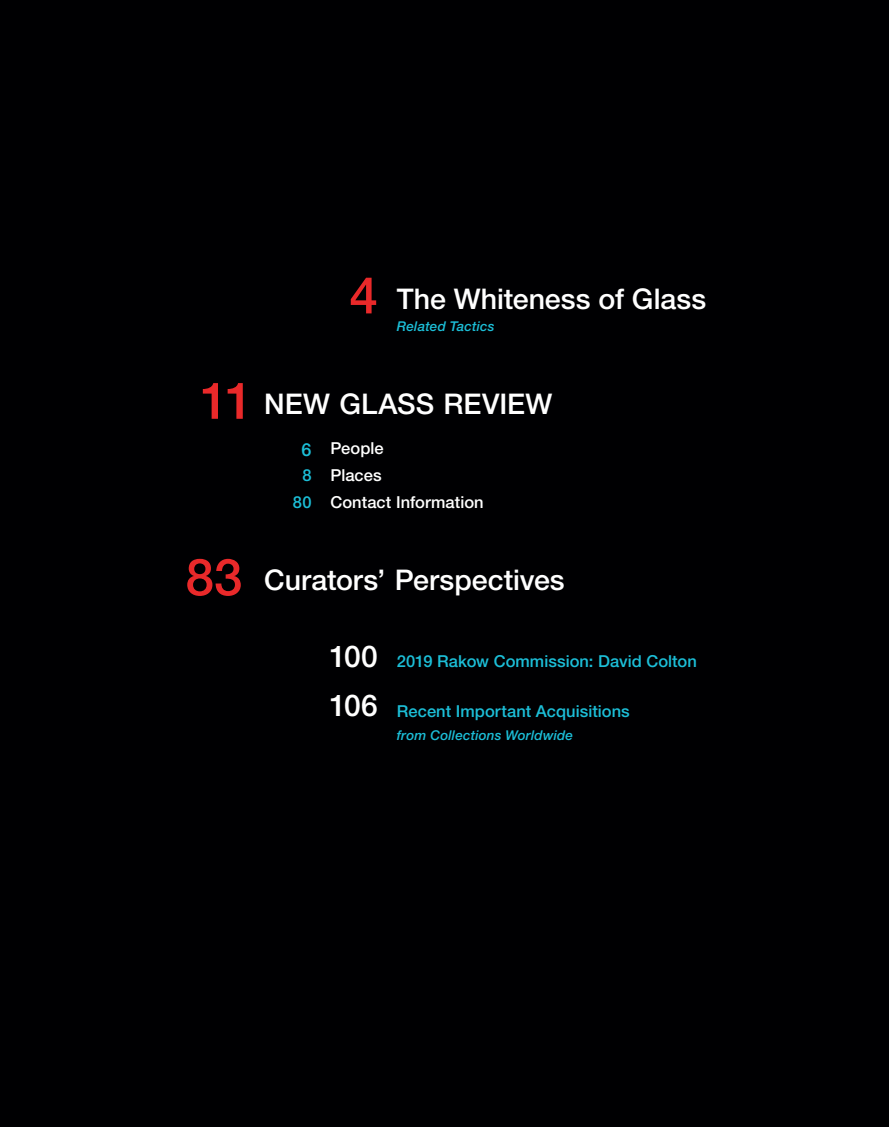
<style>
.page{position:relative;width:889px;height:1127px;background:#000002}
.page>*{position:absolute;margin:0;border:0;box-sizing:border-box;transform-origin:0 0}
.t1{font:500 28.5px "Helvetica Neue LT Pro";color:#fff}
.t2{font:500 16.5px "Helvetica Neue LT Pro";letter-spacing:.005em;color:#1cbed7}
.t3{font:500 16.5px "Helvetica Neue LT Pro";letter-spacing:.005em;color:#fff}
.t4{font:italic 500 13.5px "Helvetica Neue LT Pro";letter-spacing:.01em;color:#1cbed7}
.s1{font-size:51px;color:#e9292a}
.s2{font-size:18px;color:#1cbed7}
.s3{color:#1cbed7}
.s4{font-size:30px;color:#fff}
</style>
<div class="page">
<h1 class="t1" style="left:349px;top:281px;width:358px"><span class="s1">4</span> The Whiteness of Glass</h1>
<p class="t4" style="left:397px;top:318px;width:99px">Related Tactics</p>
<h1 class="t1" style="left:200px;top:386px;width:354px"><span class="s1">11</span> NEW GLASS REVIEW</h1>
<p class="t3" style="left:301px;top:439px;width:84px"><span class="s2">6</span> People</p>
<p class="t3" style="left:302px;top:466px;width:81px"><span class="s3">8</span> Places</p>
<p class="t3" style="left:293px;top:493px;width:192px"><span class="s3">80</span> Contact Information</p>
<h1 class="t1" style="left:186px;top:562px;width:380px"><span class="s1">83</span> Curators’ Perspectives</h1>
<p class="t2" style="left:329px;top:651px;width:369px"><span class="s4">100</span> 2019 Rakow Commission: David Colton</p>
<p class="t2" style="left:329px;top:701px;width:302px"><span class="s4">106</span> Recent Important Acquisitions</p>
<p class="t4" style="left:397px;top:727px;width:178px">from Collections Worldwide</p>
</div>
